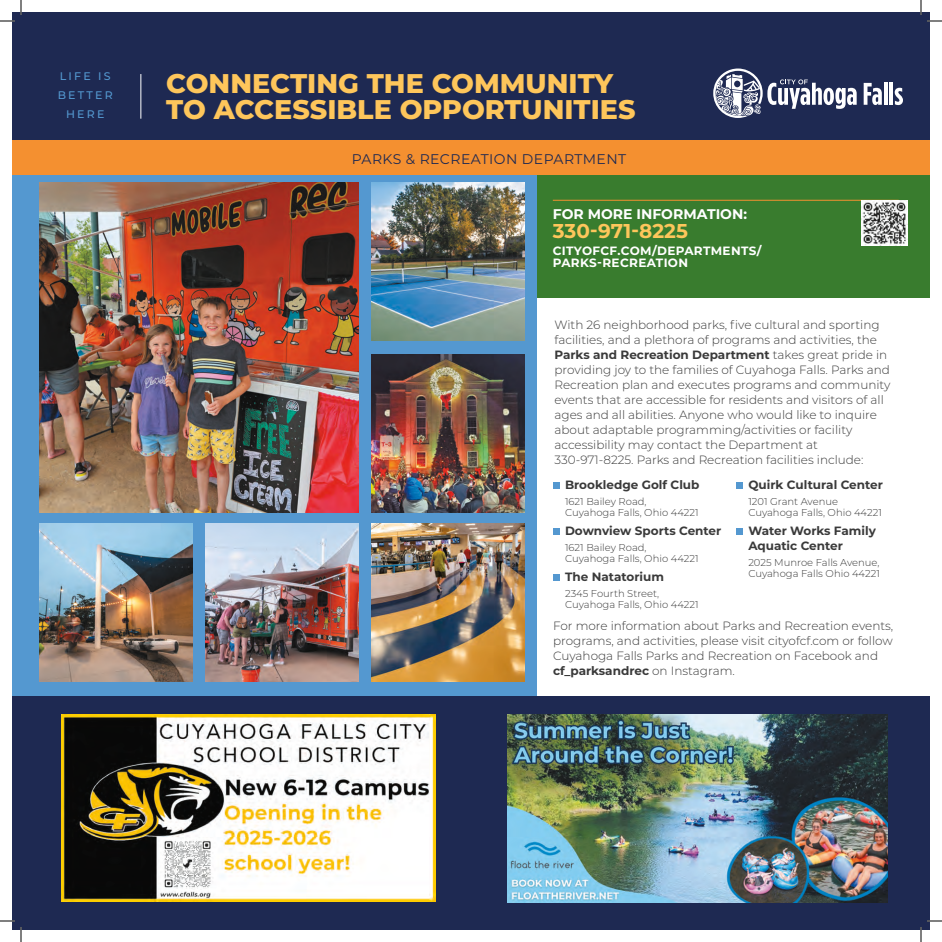
<style>
.page{position:relative;width:942px;height:942px;background:#fff}
.page>*{position:absolute;margin:0;border:0;box-sizing:border-box;transform-origin:0 0}
.t1{font:800 27px/26px "Montserrat";color:#fec65b}
.t2{font:700 20px "Montserrat";color:#fec65b}
.t3{font:14px "Montserrat";letter-spacing:.03em;color:#1e2952}
.t4{font:700 14px "Montserrat";color:#fff}
.t5{font:300 12px/15px "Montserrat";color:#3a3a3a}
.t6{font:700 12px/15px "Montserrat";color:#3a3a3a}
.t7{font:700 12px/12px "Montserrat";letter-spacing:.03em;color:#fff}
.t8{font:500 11px/19px "Montserrat";letter-spacing:.2em;color:#5498d0;text-align:center}
.t9{font:300 10px/11px "Montserrat";color:#3a3a3a}
.s1{font-weight:700}
</style>
<div class="page">
<div style="left:12px;top:163px;width:918px;height:537px;background:#5498d0"></div>
<div style="left:538px;top:292px;width:392px;height:404px;background:#fff"></div>
<div style="left:538px;top:172px;width:392px;height:125px;background:#397c2e"></div>
<div style="left:12px;top:139px;width:918px;height:36px;background:#f49030"></div>
<img style="left:39px;top:182px;width:320px;height:330px">
<div style="left:12px;top:696px;width:918px;height:234px;background:#1e2952"></div>
<div style="left:12px;top:12px;width:918px;height:130px;background:#1e2952"></div>
<div style="left:12px;top:141px;width:918px;height:33px;background:#f49030"></div>
<hr style="left:553px;top:200px;width:346px;height:1px;background:#f49030">
<hr style="left:140px;top:74px;width:1px;height:45px;background:#fff">
<svg style="left:713px;top:69px;width:190px;height:49px"></svg>
<svg style="left:553px;top:483px;width:6px;height:6px"></svg>
<svg style="left:553px;top:529px;width:6px;height:6px"></svg>
<svg style="left:553px;top:575px;width:6px;height:6px"></svg>
<div style="left:736px;top:483px;width:7px;height:6px;background:#5498d0"></div>
<div style="left:736px;top:529px;width:7px;height:6px;background:#5498d0"></div>
<img style="left:62px;top:714px;width:374px;height:188px">
<img style="left:508px;top:714px;width:380px;height:189px">
<img style="left:862px;top:200px;width:46px;height:46px">
<img style="left:39px;top:524px;width:154px;height:158px">
<img style="left:205px;top:524px;width:154px;height:158px">
<img style="left:371px;top:524px;width:154px;height:158px">
<img style="left:371px;top:182px;width:154px;height:158px">
<img style="left:371px;top:354px;width:154px;height:158px">
<svg style="left:0;top:0;width:22px;height:22px"></svg>
<svg style="left:0;top:920px;width:22px;height:22px"></svg>
<svg style="left:920px;top:0;width:22px;height:22px"></svg>
<svg style="left:920px;top:920px;width:22px;height:22px"></svg>
<p class="t8" style="left:58px;top:66px;width:57px">LIFE IS<br>BETTER<br>HERE</p>
<p class="t8" style="left:67px;top:66px;width:57px">LIFE IS<br>BE TER<br>HERE</p>
<h1 class="t1" style="left:166px;top:69px;width:471px">CONNECTING THE COMMUNITY<br>TO ACCESSIBLE OPPORTUNITIES</h1>
<p class="t3" style="left:352px;top:149px;width:276px">PARKS &amp; RECREATION DEPARTMENT</p>
<p class="t4" style="left:553px;top:203px;width:196px">FOR MORE INFORMATION:</p>
<h2 class="t2" style="left:553px;top:216px;width:137px">330-971-8225</h2>
<p class="t7" style="left:553px;top:244px;width:210px">CITYOFCF.COM/DEPARTMENTS/<br>PARKS-RECREATION</p>
<p class="t5" style="left:555px;top:317px;width:338px">With 26 neighborhood parks, five cultural and sporting facilities, and a plethora of programs and activities, the <span class="s1">Parks and Recreation Department</span> takes great pride in providing joy to the families of Cuyahoga Falls. Parks and Recreation plan and executes programs and community events that are accessible for residents and visitors of all ages and all abilities. Anyone who would like to inquire about adaptable programming/activities or facility accessibility may contact the Department at 330-971-8225. Parks and Recreation facilities include:</p>
<p class="t6" style="left:565px;top:477px;width:136px">Brookledge Golf Club</p>
<p class="t9" style="left:565px;top:495px;width:135px">1621 Bailey Road,<br>Cuyahoga Falls, Ohio 44221</p>
<p class="t6" style="left:565px;top:523px;width:158px">Downview Sports Center</p>
<p class="t9" style="left:565px;top:541px;width:135px">1621 Bailey Road,<br>Cuyahoga Falls, Ohio 44221</p>
<p class="t6" style="left:565px;top:569px;width:100px">The Natatorium</p>
<p class="t9" style="left:565px;top:587px;width:135px">2345 Fourth Street,<br>Cuyahoga Falls, Ohio 44221</p>
<p class="t6" style="left:748px;top:477px;width:136px">Quirk Cultural Center</p>
<p class="t9" style="left:748px;top:495px;width:135px">1201 Grant Avenue<br>Cuyahoga Falls, Ohio 44221</p>
<p class="t6" style="left:748px;top:523px;width:129px">Water Works Family<br>Aquatic Center</p>
<p class="t9" style="left:748px;top:556px;width:133px">2025 Munroe Falls Avenue,<br>Cuyahoga Falls Ohio 44221</p>
<p class="t5" style="left:553px;top:618px;width:342px">For more information about Parks and Recreation events, programs, and activities, please visit cityofcf.com or follow Cuyahoga Falls Parks and Recreation on Facebook and <span class="s1">cf_parksandrec</span> on Instagram.</p>
</div>
